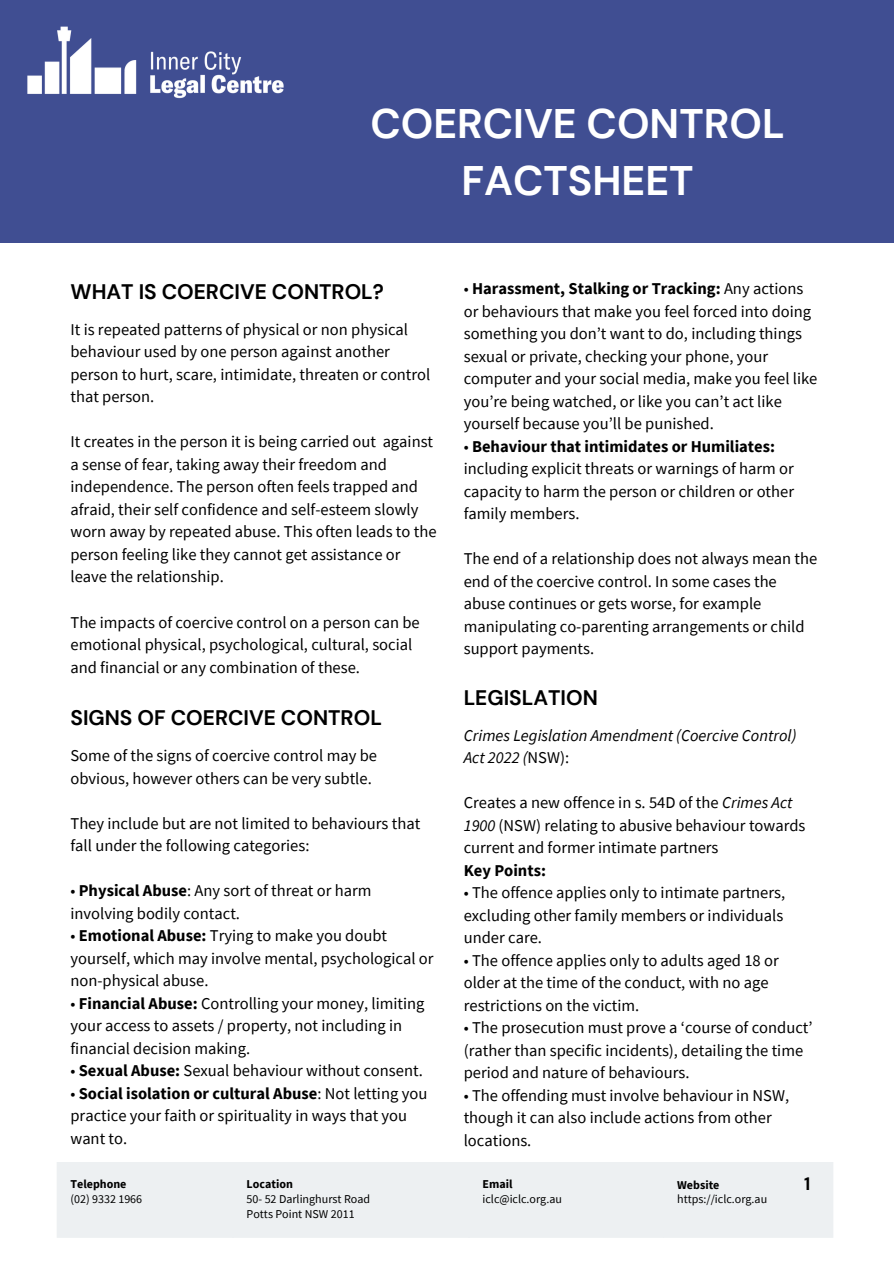
<style>
.page{position:relative;width:894px;height:1264px;background:#fff}
.page>*{position:absolute;margin:0;border:0;box-sizing:border-box;transform-origin:0 0}
.t1{font:700 41.25px/57.3px "DM Sans";color:#fff;text-align:center}
.t2{font:700 21px "DM Sans";color:#000}
.t3{font:700 18px "DM Sans";color:#000}
.t4{font:16.5px/22.5px "Source Sans Pro";color:#000}
.t5{font:italic 16.5px/22.5px "Source Sans Pro";color:#000}
.t6{font:700 16.5px "Source Sans Pro";color:#000}
.t7{font:12px "Source Sans Pro";color:#000}
.t8{font:700 12px "Source Sans Pro";color:#000}
.s1{font-weight:700}
.s2{font-style:normal}
.s3{font-style:italic}
</style>
<div class="page">
<div style="left:57px;top:1162px;width:776px;height:75px;background:#edf0f2"></div>
<div style="left:0;top:0;width:893px;height:242px;background:#404e92"></div>
<img style="left:27px;top:24px;width:257px;height:76px">
<p class="t1" style="left:370px;top:95px;width:416px">COERCIVE CONTROL<br>FACTSHEET</p>
<p class="t2" style="left:70px;top:278px;width:315px">WHAT IS COERCIVE CONTROL?</p>
<p class="t4" style="left:70px;top:318px;width:361px">It is repeated patterns of physical or non physical behaviour used by one person against another person to hurt, scare, intimidate, threaten or control that person.</p>
<p class="t4" style="left:70px;top:430px;width:367px">It creates in the person it is being carried out against a sense of fear, taking away their freedom and independence. The person often feels trapped and afraid, their self confidence and self-esteem slowly worn away by repeated abuse. This often leads to the person feeling like they cannot get assistance or leave the relationship.</p>
<p class="t4" style="left:70px;top:610px;width:350px">The impacts of coercive control on a person can be emotional physical, psychological, cultural, social and financial or any combination of these.</p>
<p class="t2" style="left:70px;top:704px;width:313px">SIGNS OF COERCIVE CONTROL</p>
<p class="t4" style="left:70px;top:744px;width:308px">Some of the signs of coercive control may be obvious, however others can be very subtle.</p>
<p class="t4" style="left:70px;top:811px;width:351px">They include but are not limited to behaviours that fall under the following categories:</p>
<p class="t4" style="left:70px;top:879px;width:302px">• <span class="s1">Physical Abuse</span>: Any sort of threat or harm involving bodily contact.</p>
<p class="t4" style="left:70px;top:924px;width:364px">• <span class="s1">Emotional Abuse:</span> Trying to make you doubt yourself, which may involve mental, psychological or non-physical abuse.</p>
<p class="t4" style="left:70px;top:991px;width:355px">• <span class="s1">Financial Abuse:</span> Controlling your money, limiting your access to assets / property, not including in financial decision making.</p>
<p class="t4" style="left:70px;top:1059px;width:354px">• <span class="s1">Sexual Abuse:</span> Sexual behaviour without consent.</p>
<p class="t4" style="left:70px;top:1081px;width:358px">• <span class="s1">Social isolation or cultural Abuse</span>: Not letting you practice your faith or spirituality in ways that you want to.</p>
<p class="t4" style="left:463px;top:277px;width:355px">• <span class="s1">Harassment, Stalking or Tracking:</span> Any actions or behaviours that make you feel forced into doing something you don’t want to do, including things sexual or private, checking your phone, your computer and your social media, make you feel like you’re being watched, or like you can’t act like yourself because you’ll be punished.</p>
<p class="t4" style="left:463px;top:434px;width:332px">• <span class="s1">Behaviour that intimidates or Humiliates: </span>including explicit threats or warnings of harm or capacity to harm the person or children or other family members.</p>
<p class="t4" style="left:463px;top:547px;width:355px">The end of a relationship does not always mean the end of the coercive control. In some cases the abuse continues or gets worse, for example manipulating co-parenting arrangements or child support payments.</p>
<p class="t2" style="left:463px;top:683px;width:136px">LEGISLATION</p>
<p class="t5" style="left:463px;top:723px;width:334px">Crimes Legislation Amendment (Coercive Control)<br>Act 2022 (<span class="s2">NSW):</span></p>
<p class="t4" style="left:463px;top:791px;width:343px">Creates a new offence in s. 54D of the <span class="s3">Crimes Act<br>1900</span> (NSW) relating to abusive behaviour towards current and former intimate partners</p>
<p class="t6" style="left:463px;top:859px;width:84px">Key Points:</p>
<p class="t4" style="left:463px;top:881px;width:323px;text-align:justify">• The offence applies only to intimate partners, excluding other family members or individuals under care.</p>
<p class="t4" style="left:463px;top:948px;width:316px">• The offence applies only to adults aged 18 or older at the time of the conduct, with no age restrictions on the victim.</p>
<p class="t4" style="left:463px;top:1016px;width:350px">• The prosecution must prove a ‘course of conduct’ (rather than specific incidents), detailing the time period and nature of behaviours.</p>
<p class="t4" style="left:463px;top:1083px;width:327px">• The offending must involve behaviour in NSW, though it can also include actions from other locations.</p>
<p class="t8" style="left:70px;top:1175px;width:58px">Telephone</p>
<p class="t7" style="left:70px;top:1190px;width:73px">(02) 9332 1966</p>
<h1 class="t8" style="left:246px;top:1175px;width:48px">Location</h1>
<p class="t7" style="left:246px;top:1190px;width:125px">50- 52 Darlinghurst Road</p>
<p class="t7" style="left:246px;top:1205px;width:109px">Potts Point NSW 2011</p>
<p class="t8" style="left:482px;top:1175px;width:31px">Email</p>
<p class="t7" style="left:482px;top:1190px;width:81px">iclc@iclc.org.au</p>
<p class="t8" style="left:677px;top:1176px;width:44px">Website</p>
<p class="t7" style="left:677px;top:1190px;width:91px">https://iclc.org.au</p>
<p class="t3" style="left:804px;top:1172px;width:8px">1</p>
</div>
